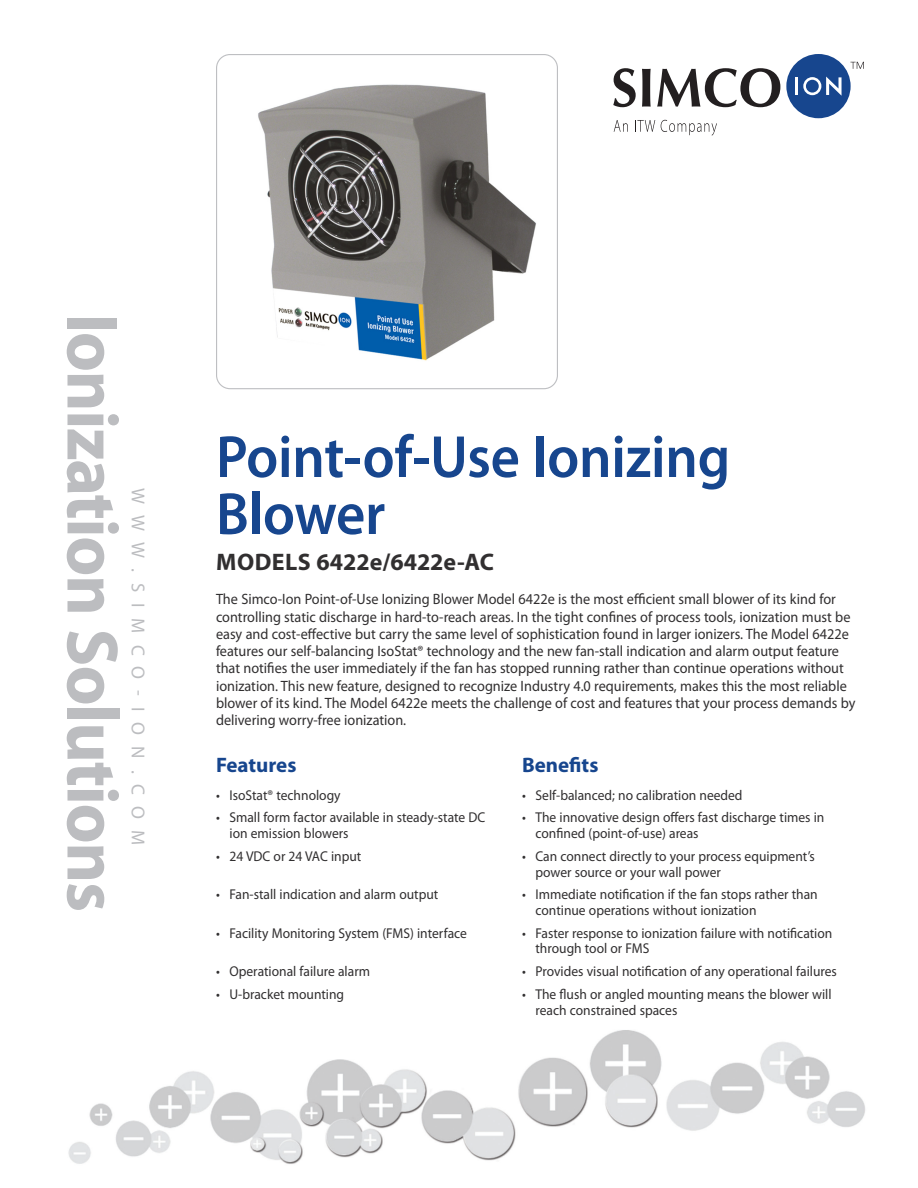
<style>
.page{position:relative;width:918px;height:1188px;background:#fff}
.page>*{position:absolute;margin:0;border:0;box-sizing:border-box;transform-origin:0 0}
.t1{font:700 73.5px "Myriad Pro";letter-spacing:-.02em;color:#bcbdc0;scale:.95 1}
.Cover__Main_head{font:600 60px/57px "Myriad Pro";letter-spacing:-.005em;color:#17468e;scale:.95 1}
.Cover__Subhead{font:700 24px "Myriad Pro";color:#312f30}
.Cover__F_B_Head{font:700 21px "Myriad Pro";color:#17468e}
.t2{font:18.75px "Myriad Pro";letter-spacing:.59em;color:#bcbdc0}
.Cover__Body_Copy{font:15px/17.2px "Myriad Pro";color:#312f30;scale:.95 1}
.Cover__F_B_bullets{font:14.25px/15.8px "Myriad Pro";color:#312f30;scale:.95 1}
</style>
<div class="page">
<img style="left:68px;top:1030px;width:797px;height:134px">
<svg style="left:850px;top:62px;width:14px;height:7px"></svg>
<div style="left:786px;top:54px;width:65px;height:64px;background:#17468e;border-radius:50%"></div>
<hr style="left:795px;top:77px;width:3px;height:18px;background:#fff">
<svg style="left:803px;top:77px;width:39px;height:19px"></svg>
<svg style="left:613px;top:68px;width:23px;height:39px"></svg>
<svg style="left:642px;top:69px;width:9px;height:38px"></svg>
<svg style="left:657px;top:68px;width:123px;height:39px"></svg>
<svg style="left:614px;top:120px;width:14px;height:12px"></svg>
<svg style="left:635px;top:120px;width:20px;height:12px"></svg>
<svg style="left:661px;top:120px;width:56px;height:16px"></svg>
<img style="left:258px;top:84px;width:278px;height:277px">
<div style="left:216px;top:54px;width:342px;height:335px;border:1px solid #bebfc2;border-radius:14px"></div>
<h1 class="t1" style="left:140px;top:314px;width:632px;rotate:90deg">Ionization Solutions</h1>
<p class="t2" style="left:150px;top:488px;width:359px;rotate:90deg">WWW.SIMCO-ION.COM</p>
<p class="Cover__Main_head" style="left:216px;top:427px;width:543px">Point-of-Use Ionizing<br>Blower</p>
<p class="Cover__Subhead" style="left:216px;top:547px;width:279px">MODELS 6422e/6422e-AC</p>
<p class="Cover__Body_Copy" style="left:216px;top:590px;width:675px">The Simco-Ion Point-of-Use Ionizing Blower Model 6422e is the most efficient small blower of its kind for controlling static discharge in hard-to-reach areas. In the tight confines of process tools, ionization must be easy and cost-effective but carry the same level of sophistication found in larger ionizers. The Model 6422e features our self-balancing IsoStat® technology and the new fan-stall indication and alarm output feature that notifies the user immediately if the fan has stopped running rather than continue operations without ionization. This new feature, designed to recognize Industry 4.0 requirements, makes this the most reliable blower of its kind. The Model 6422e meets the challenge of cost and features that your process demands by delivering worry-free ionization.</p>
<p class="Cover__F_B_Head" style="left:216px;top:751px;width:82px">Features</p>
<p class="Cover__F_B_Head" style="left:522px;top:751px;width:78px">Benefits</p>
<p class="Cover__F_B_bullets" style="left:216px;top:787px;width:133px">• IsoStat® technology</p>
<p class="Cover__F_B_bullets" style="left:522px;top:787px;width:234px">• Self-balanced; no calibration needed</p>
<p class="Cover__F_B_bullets" style="left:230px;top:809px;width:271px;text-indent:-14px">• Small form factor available in steady-state DC ion emission blowers</p>
<p class="Cover__F_B_bullets" style="left:536px;top:809px;width:306px;text-indent:-14px">• The innovative design offers fast discharge times in confined (point-of-use) areas</p>
<p class="Cover__F_B_bullets" style="left:216px;top:848px;width:155px">• 24 VDC or 24 VAC input</p>
<p class="Cover__F_B_bullets" style="left:536px;top:848px;width:296px;text-indent:-14px">• Can connect directly to your process equipment’s power source or your wall power</p>
<p class="Cover__F_B_bullets" style="left:216px;top:886px;width:236px">• Fan-stall indication and alarm output</p>
<p class="Cover__F_B_bullets" style="left:536px;top:886px;width:299px;text-indent:-14px">• Immediate notification if the fan stops rather than continue operations without ionization</p>
<p class="Cover__F_B_bullets" style="left:216px;top:925px;width:266px">• Facility Monitoring System (FMS) interface</p>
<p class="Cover__F_B_bullets" style="left:536px;top:925px;width:314px;text-indent:-14px">• Faster response to ionization failure with notification through tool or FMS</p>
<p class="Cover__F_B_bullets" style="left:216px;top:963px;width:164px">• Operational failure alarm</p>
<p class="Cover__F_B_bullets" style="left:522px;top:963px;width:333px">• Provides visual notification of any operational failures</p>
<p class="Cover__F_B_bullets" style="left:216px;top:986px;width:136px">• U-bracket mounting</p>
<p class="Cover__F_B_bullets" style="left:536px;top:986px;width:313px;text-indent:-14px">• The flush or angled mounting means the blower will reach constrained spaces</p>
</div>
